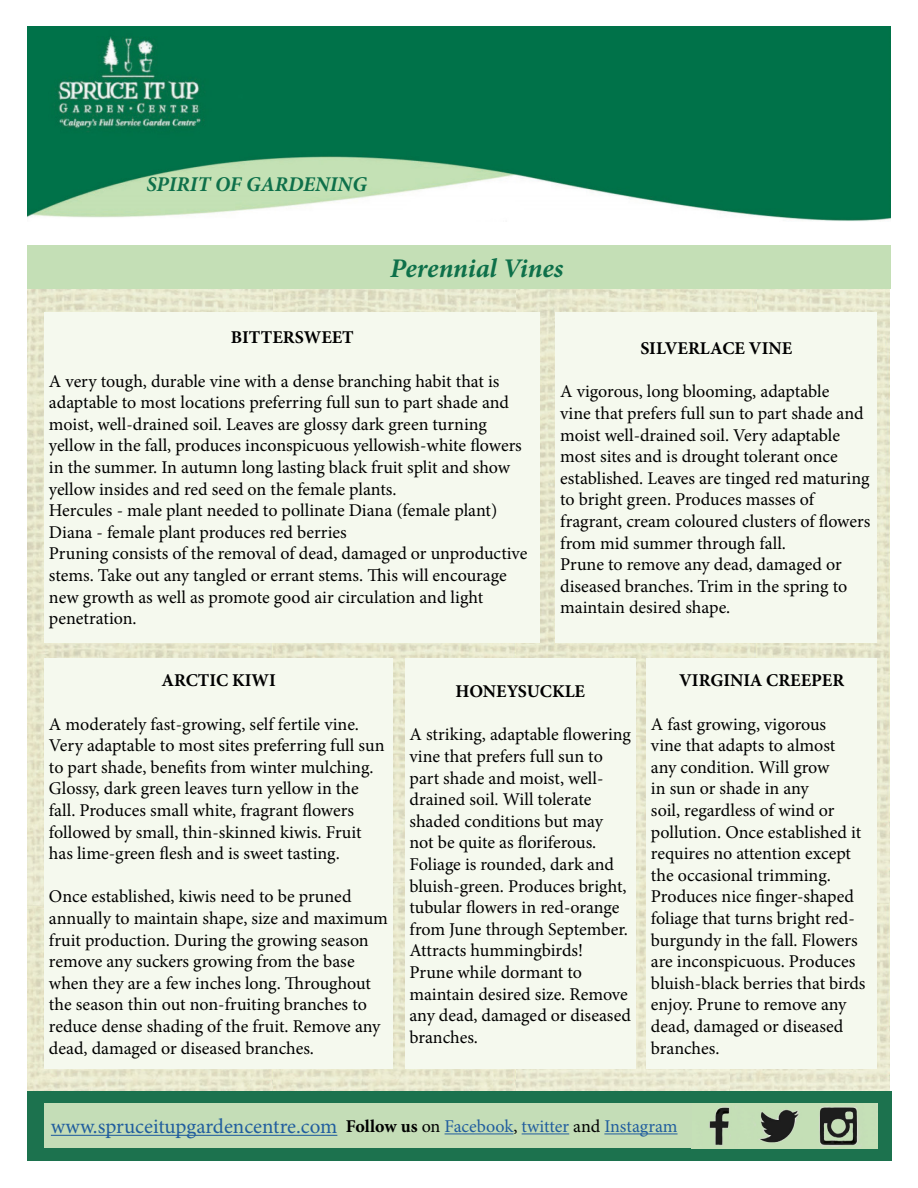
<style>
.page{position:relative;width:918px;height:1188px;background:#fff}
.page>*{position:absolute;margin:0;border:0;box-sizing:border-box;transform-origin:0 0}
.t1{font:italic 700 27px "Minion Pro";letter-spacing:-.005em;color:#0e704a}
.t2{font:21px "Minion Pro";color:#215e9e}
.t3{font:italic 700 21px "Minion Pro";color:#0e704a}
.t4{font:18px/21.6px "Minion Pro";letter-spacing:-.005em;color:#000}
.t5{font:700 18px "Minion Pro";color:#000}
.s1{font-weight:700;font-size:18px;color:#000}
.s2{font-size:18px;color:#000}
.s3{font-size:18px}
</style>
<div class="page">
<img style="left:730px;top:903px;width:160px;height:188px">
<img style="left:757px;top:289px;width:133px;height:614px">
<img style="left:515px;top:864px;width:215px;height:227px">
<img style="left:515px;top:289px;width:242px;height:575px">
<img style="left:27px;top:882px;width:488px;height:209px">
<img style="left:271px;top:289px;width:244px;height:593px">
<img style="left:27px;top:290px;width:245px;height:616px">
<div style="left:27px;top:246px;width:864px;height:43px;background:#c4dfb6"></div>
<div style="left:27px;top:1091px;width:864px;height:70px;background:#1c724e"></div>
<img style="left:692px;top:1103px;width:185px;height:45px">
<div style="left:334px;top:1103px;width:358px;height:45px;background:#c4ddb7"></div>
<hr style="left:445px;top:1133px;width:68px;height:1px;background:#215e9e">
<hr style="left:522px;top:1133px;width:47px;height:1px;background:#215e9e">
<hr style="left:604px;top:1133px;width:74px;height:1px;background:#215e9e">
<img style="left:27px;top:27px;width:864px;height:194px">
<img style="left:27px;top:27px;width:210px;height:118px">
<div style="left:556px;top:312px;width:321px;height:330px;background:#f5f9ee"></div>
<div style="left:646px;top:658px;width:231px;height:411px;background:#f5f9ee"></div>
<div style="left:44px;top:312px;width:496px;height:330px;background:#f5f9ee"></div>
<div style="left:44px;top:658px;width:349px;height:411px;background:#f5f9ee"></div>
<div style="left:405px;top:658px;width:230px;height:411px;background:#f5f9ee"></div>
<div style="left:44px;top:1103px;width:300px;height:45px;background:#c4ddb7"></div>
<hr style="left:51px;top:1135px;width:286px;height:1px;background:#215e9e">
<p class="t3" style="left:146px;top:170px;width:222px">SPIRIT OF GARDENING</p>
<h1 class="t1" style="left:390px;top:249px;width:175px">Perennial Vines</h1>
<p class="t5" style="left:231px;top:325px;width:125px">BITTERSWEET</p>
<p class="t4" style="left:49px;top:370px;width:480px">A very tough, durable vine with a dense branching habit that is adaptable to most locations preferring full sun to part shade and moist, well-drained soil. Leaves are glossy dark green turning yellow in the fall, produces inconspicuous yellowish-white flowers in the summer. In autumn long lasting black fruit split and show yellow insides and red seed on the female plants.<br>Hercules - male plant needed to pollinate Diana (female plant)<br>Diana - female plant produces red berries<br>Pruning consists of the removal of dead, damaged or unproductive stems. Take out any tangled or errant stems. This will encourage new growth as well as promote good air circulation and light penetration.</p>
<p class="t5" style="left:640px;top:336px;width:153px">SILVERLACE VINE</p>
<p class="t4" style="left:560px;top:381px;width:312px">A vigorous, long blooming, adaptable<br>vine that prefers full sun to part shade and moist well-drained soil. Very adaptable most sites and is drought tolerant once established. Leaves are tinged red maturing to bright green. Produces masses of fragrant, cream coloured clusters of flowers from mid summer through fall.<br>Prune to remove any dead, damaged or diseased branches. Trim in the spring to maintain desired shape.</p>
<p class="t5" style="left:161px;top:668px;width:116px">ARCTIC KIWI</p>
<p class="t4" style="left:49px;top:713px;width:337px">A moderately fast-growing, self fertile vine.<br>Very adaptable to most sites preferring full sun to part shade, benefits from winter mulching.<br>Glossy, dark green leaves turn yellow in the fall. Produces small white, fragrant flowers followed by small, thin-skinned kiwis. Fruit has lime-green flesh and is sweet tasting.</p>
<p class="t4" style="left:49px;top:886px;width:341px">Once established, kiwis need to be pruned annually to maintain shape, size and maximum fruit production. During the growing season remove any suckers growing from the base when they are a few inches long. Throughout the season thin out non-fruiting branches to reduce dense shading of the fruit. Remove any dead, damaged or diseased branches.</p>
<p class="t5" style="left:455px;top:679px;width:131px">HONEYSUCKLE</p>
<p class="t4" style="left:410px;top:724px;width:223px">A striking, adaptable flowering vine that prefers full sun to part shade and moist, well&shy;drained soil. Will tolerate shaded conditions but may not be quite as floriferous.<br>Foliage is rounded, dark and bluish-green. Produces bright, tubular flowers in red-orange from June through September.<br>Attracts hummingbirds!<br>Prune while dormant to maintain desired size. Remove any dead, damaged or diseased branches.</p>
<p class="t5" style="left:679px;top:668px;width:167px">VIRGINIA CREEPER</p>
<p class="t4" style="left:651px;top:713px;width:216px">A fast growing, vigorous<br>vine that adapts to almost<br>any condition. Will grow<br>in sun or shade in any<br>soil, regardless of wind or pollution. Once established it requires no attention except the occasional trimming.<br>Produces nice finger-shaped foliage that turns bright red&shy;burgundy in the fall. Flowers are inconspicuous. Produces bluish-black berries that birds enjoy. Prune to remove any dead, damaged or diseased branches.</p>
<p class="t2" style="left:51px;top:1112px;width:288px">www.spruceitupgardencentre.com</p>
<p class="t2" style="left:93px;top:1112px;width:586px">w.calgarysgardencentre.com <span class="s1">Follow us</span> <span class="s2">on</span> <span class="s3">Facebook</span><span class="s2">,</span> <span class="s3">twitter</span> <span class="s2">and</span> <span class="s3">Instagram</span></p>
</div>
